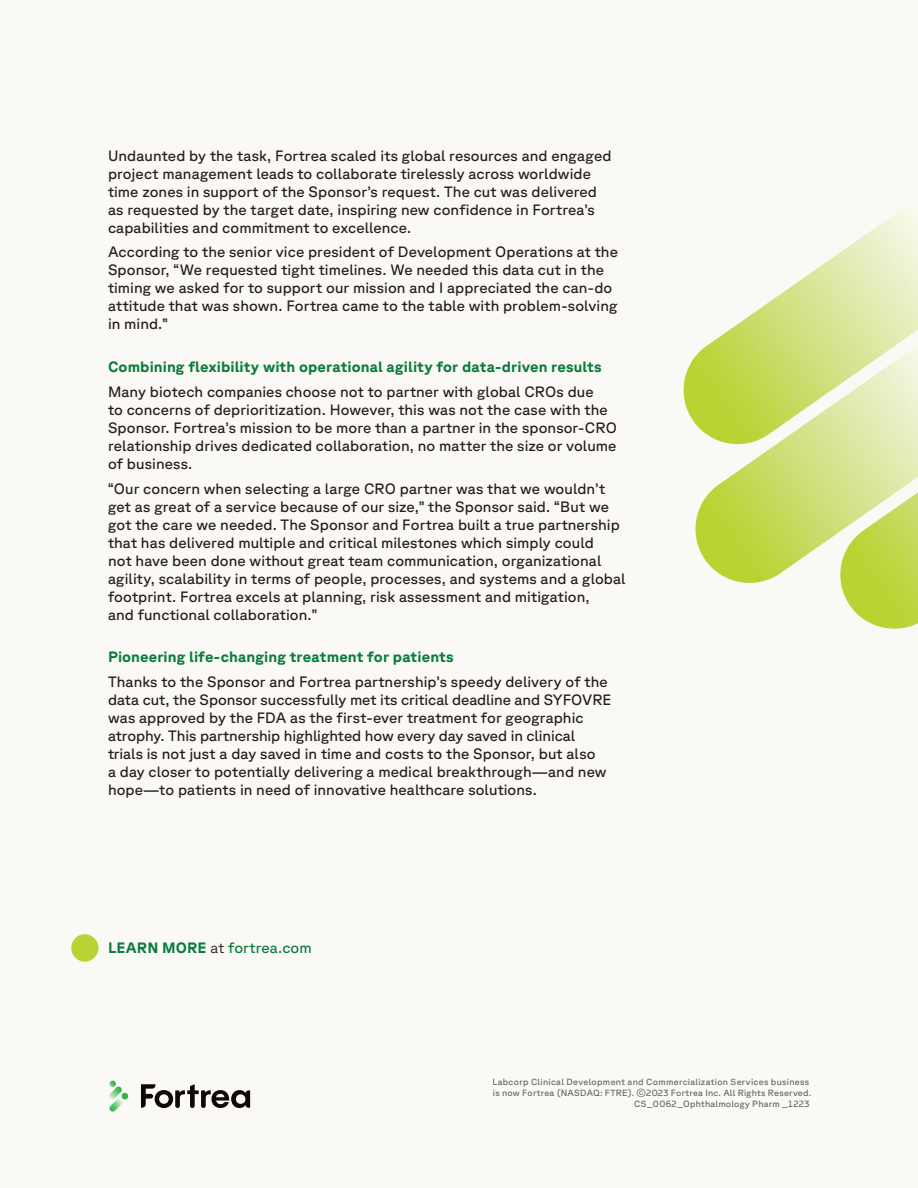
<style>
.page{position:relative;width:918px;height:1188px;background:#fbf9f5}
.page>*{position:absolute;margin:0;border:0;box-sizing:border-box;transform-origin:0 0}
.Body_Copy{font:15px/18px "GT Planar";letter-spacing:.005em;color:#231f20}
.Body_Header_-_Forest{font:700 15px "GT Planar";letter-spacing:.01em;color:#0b7c3e}
.Body_Copy-2{font:15px "GT Planar";letter-spacing:.005em;color:#0b7c3e}
.t1{font:9px/10.8px "GT Planar";letter-spacing:.03em;color:#636366;text-align:right}
.s1{font-weight:700}
.s2{font-weight:300;color:#231f20}
</style>
<div class="page">
<svg style="left:141px;top:1084px;width:109px;height:24px"></svg>
<svg style="left:109px;top:1081px;width:20px;height:31px"></svg>
<svg style="left:683px;top:206px;width:235px;height:205px"></svg>
<svg style="left:688px;top:345px;width:230px;height:238px"></svg>
<svg style="left:833px;top:492px;width:85px;height:137px"></svg>
<svg style="left:71px;top:934px;width:28px;height:28px"></svg>
<p class="Body_Copy" style="left:108px;top:146px;width:505px">Undaunted by the task, Fortrea scaled its global resources and engaged project management leads to collaborate tirelessly across worldwide time zones in support of the Sponsor’s request. The cut was delivered as requested by the target date, inspiring new confidence in Fortrea’s capabilities and commitment to excellence.</p>
<p class="Body_Copy" style="left:108px;top:243px;width:511px">According to the senior vice president of Development Operations at the Sponsor, “We requested tight timelines. We needed this data cut in the timing we asked for to support our mission and I appreciated the can-do attitude that was shown. Fortrea came to the table with problem-solving in mind.”</p>
<p class="Body_Header_-_Forest" style="left:108px;top:358px;width:495px">Combining flexibility with operational agility for data-driven results</p>
<p class="Body_Copy" style="left:108px;top:382px;width:510px">Many biotech companies choose not to partner with global CROs due<br>to concerns of deprioritization. However, this was not the case with the Sponsor. Fortrea’s mission to be more than a partner in the sponsor-CRO relationship drives dedicated collaboration, no matter the size or volume of business.</p>
<p class="Body_Copy" style="left:108px;top:479px;width:519px">“Our concern when selecting a large CRO partner was that we wouldn’t get as great of a service because of our size,” the Sponsor said. “But we got the care we needed. The Sponsor and Fortrea built a true partnership that has delivered multiple and critical milestones which simply could<br>not have been done without great team communication, organizational agility, scalability in terms of people, processes, and systems and a global footprint. Fortrea excels at planning, risk assessment and mitigation,<br>and functional collaboration.”</p>
<p class="Body_Header_-_Forest" style="left:108px;top:648px;width:347px">Pioneering life-changing treatment for patients</p>
<p class="Body_Copy" style="left:108px;top:673px;width:505px">Thanks to the Sponsor and Fortrea partnership’s speedy delivery of the data cut, the Sponsor successfully met its critical deadline and SYFOVRE was approved by the FDA as the first-ever treatment for geographic atrophy. This partnership highlighted how every day saved in clinical trials is not just a day saved in time and costs to the Sponsor, but also<br>a day closer to potentially delivering a medical breakthrough—and new hope—to patients in need of innovative healthcare solutions.</p>
<p class="Body_Copy-2" style="left:108px;top:939px;width:205px"><span class="s1">LEARN MORE</span> <span class="s2">at</span> fortrea.com</p>
<p class="t1" style="left:492px;top:1077px;width:321px">Labcorp Clinical Development and Commercialization Services business is now Fortrea (NASDAQ: FTRE). ©2023 Fortrea Inc. All Rights Reserved.<br>CS_0062_Ophthalmology Pharm _1223</p>
</div>
